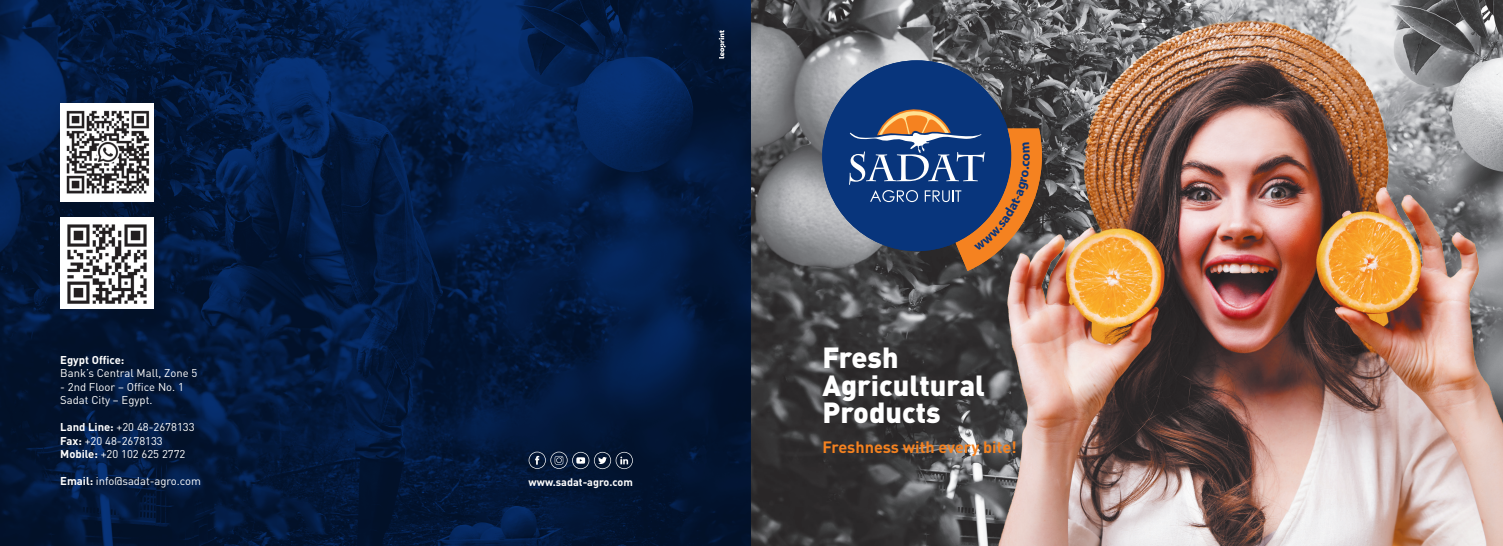
<style>
.page{position:relative;width:1503px;height:546px;background:#fff}
.page>*{position:absolute;margin:0;border:0;box-sizing:border-box;transform-origin:0 0}
.t1{font:900 28.75px/27.5px "DIN";color:#fff}
.t2{font:700 16.25px "DIN";color:#f58220}
.t3{font:700 13.38px "Myriad Pro";color:#08357c}
.t4{font:11.25px/13.5px "DIN";color:#fff}
.t5{font:700 11.25px "DIN";color:#fff}
.t6{font:700 10.75px "DIN";color:#fff}
.s1{font-weight:700}
</style>
<div class="page">
<img style="left:0;top:0;width:990px;height:546px">
<svg style="left:528px;top:451px;width:105px;height:18px;background:#2f3e56"></svg>
<svg style="left:718px;top:30px;width:7px;height:28px"></svg>
<img style="left:990px;top:0;width:512px;height:546px">
<div style="left:822px;top:60px;width:189px;height:191px;background:#08357c;border-radius:50%"></div>
<img style="left:60px;top:217px;width:94px;height:91px">
<img style="left:60px;top:103px;width:94px;height:99px">
<svg style="left:849px;top:105px;width:192px;height:166px"></svg>
<p class="t5" style="left:60px;top:352px;width:66px">Egypt Office:</p>
<p class="t4" style="left:60px;top:366px;width:139px">Bank’s Central Mall, Zone 5</p>
<p class="t4" style="left:60px;top:380px;width:125px">- 2nd Floor – Office No. 1<br>Sadat City – Egypt.</p>
<p class="t4" style="left:60px;top:420px;width:136px"><span class="s1">Land Line:</span> +20 48-2678133<br><span class="s1">Fax:</span> +20 48-2678133<br><span class="s1">Mobile:</span> +20 102 625 2772</p>
<p class="t4" style="left:60px;top:474px;width:142px"><span class="s1">Email:</span> info@sadat-agro.com</p>
<p class="t6" style="left:528px;top:475px;width:106px">www.sadat-agro.com</p>
<p class="t3" style="left:1017px;top:161px;width:9px;rotate:-90deg">o</p>
<h1 class="t1" style="left:822px;top:342px;width:164px">Fresh<br>Agricultural<br>Products</h1>
<h2 class="t2" style="left:822px;top:436px;width:196px">Freshness with every bite!</h2>
</div>
